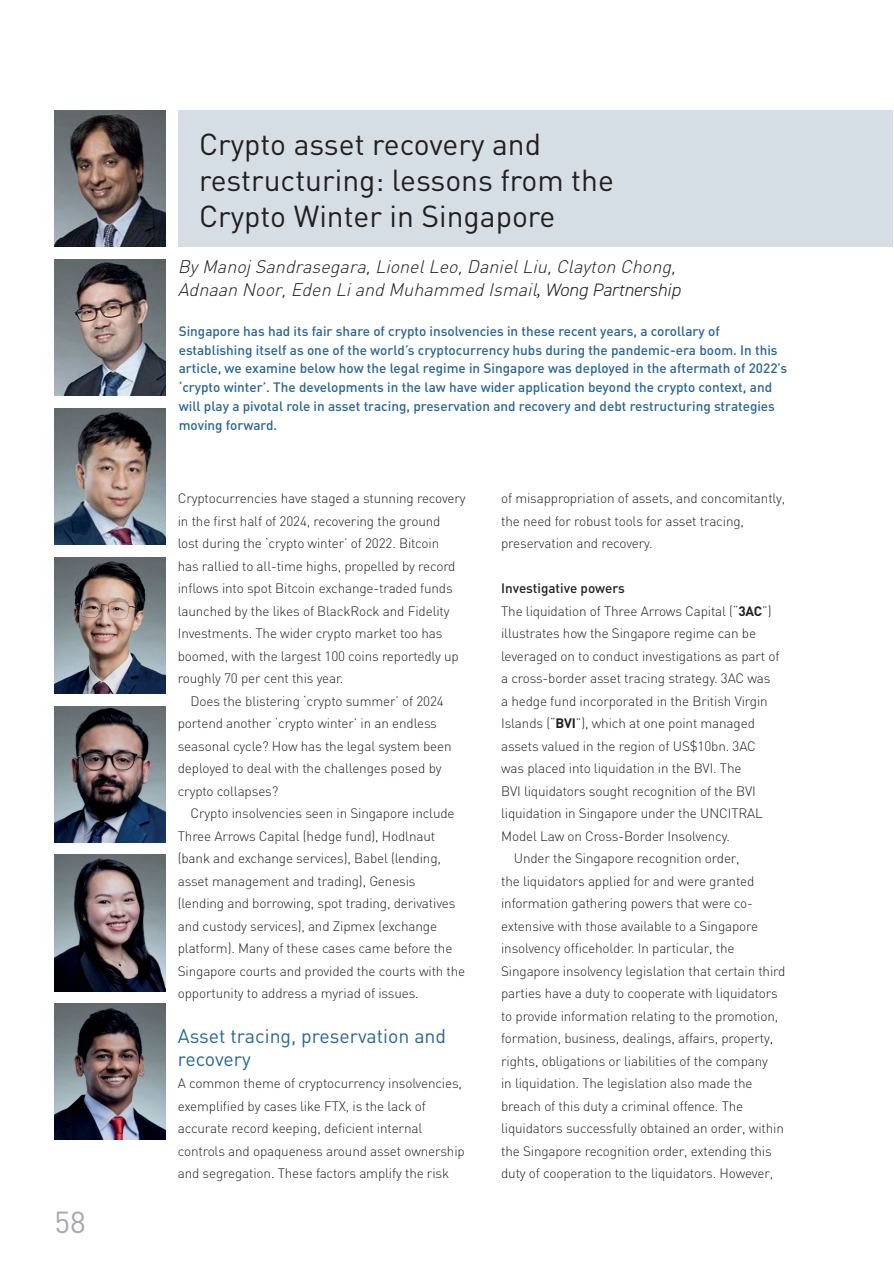
<style>
.page{position:relative;width:894px;height:1264px;background:#fff}
.page>*{position:absolute;margin:0;border:0;box-sizing:border-box;transform-origin:0 0}
.t1{font:30px/36px "DIN";color:#231f20}
.t2{font:30px "DIN";color:#a8a9ad}
.t3{font:19.5px/22.5px "DIN";color:#286698}
.t4{font:italic 300 18px/22.5px "DIN";color:#231f20}
.t5{font:300 13.5px/22.5px "DIN";letter-spacing:-.01em;color:#231f20}
.t6{font:500 13.5px/18.8px "DIN";color:#286698}
.t7{font:500 13.5px "DIN";color:#231f20}
.s1{font-family:"Minion Pro";font-weight:400}
.s2{font-family:"DIN2014"}
.s3{font-weight:700}
</style>
<div class="page">
<div style="left:178px;top:111px;width:714px;height:136px;background:#d5dee4"></div>
<img style="left:54px;top:111px;width:111px;height:136px">
<img style="left:54px;top:557px;width:111px;height:136px">
<img style="left:54px;top:259px;width:111px;height:137px">
<img style="left:54px;top:706px;width:111px;height:136px">
<img style="left:54px;top:408px;width:111px;height:136px">
<img style="left:54px;top:855px;width:111px;height:136px">
<img style="left:54px;top:1004px;width:111px;height:136px">
<h1 class="t2" style="left:54px;top:1203px;width:33px">58</h1>
<h1 class="t1" style="left:199px;top:126px;width:416px">Crypto asset recovery and restructuring: lessons from the<br>Crypto Winter in Singapore</h1>
<h3 class="t4" style="left:178px;top:255px;width:504px">ByManoj Sandrasegara,LionelLeo,DanielLiu,Clayton Chong,<br>Adnaan Noor,Eden Liand Muhammed Ismail<span class="s1">,</span> <span class="s2">Wong Partnersh ip</span></h3>
<p class="t6" style="left:179px;top:321px;width:610px">Singapore has had its fair share of crypto insolvencies in these recent years, a corollary of establishing itself as one of the world’s cryptocurrency hubs during the pandemic-era boom. In this article, we examine below how the legal regime in Singapore was deployed in the aftermath of 2022’s ‘crypto winter’. The developments in the law have wider application beyond the crypto context, and will play a pivotal role in asset tracing, preservation and recovery and debt restructuring strategies moving forward.</p>
<p class="t5" style="left:178px;top:487px;width:289px">Cryptocurrencies have staged a stunning recovery</p>
<p class="t5" style="left:178px;top:509px;width:264px">in the first half of 2024, recovering the ground</p>
<p class="t5" style="left:178px;top:532px;width:263px">lost during the ‘crypto winter’ of 2022. Bitcoin</p>
<p class="t5" style="left:178px;top:554px;width:279px">has rallied to all-time highs, propelled by record</p>
<p class="t5" style="left:178px;top:577px;width:276px">inflows into spot Bitcoin exchange-traded funds</p>
<p class="t5" style="left:178px;top:599px;width:273px">launched by the likes of BlackRock and Fidelity</p>
<p class="t5" style="left:178px;top:622px;width:266px">Investments. The wider crypto market too has</p>
<p class="t5" style="left:178px;top:644px;width:282px">boomed, with the largest 100 coins reportedly up</p>
<p class="t5" style="left:178px;top:667px;width:167px">roughly 70 per cent this year.</p>
<p class="t5" style="left:190px;top:689px;width:255px">Does the blistering ‘crypto summer’ of 2024</p>
<p class="t5" style="left:178px;top:712px;width:260px">portend another ‘crypto winter’ in an endless</p>
<p class="t5" style="left:178px;top:734px;width:275px">seasonal cycle? How has the legal system been</p>
<p class="t5" style="left:178px;top:757px;width:265px">deployed to deal with the challenges posed by</p>
<p class="t5" style="left:178px;top:779px;width:102px">crypto collapses?</p>
<p class="t5" style="left:190px;top:802px;width:265px">Crypto insolvencies seen in Singapore include</p>
<p class="t5" style="left:178px;top:824px;width:259px">Three Arrows Capital (hedge fund), Hodlnaut</p>
<p class="t5" style="left:178px;top:847px;width:265px">(bank and exchange services), Babel (lending,</p>
<p class="t5" style="left:178px;top:869px;width:239px">asset management and trading), Genesis</p>
<p class="t5" style="left:178px;top:892px;width:279px">(lending and borrowing, spot trading, derivatives</p>
<p class="t5" style="left:178px;top:914px;width:261px">and custody services), and Zipmex (exchange</p>
<p class="t5" style="left:178px;top:937px;width:276px">platform). Many of these cases came before the</p>
<p class="t5" style="left:178px;top:959px;width:289px">Singapore courts and provided the courts with the</p>
<p class="t5" style="left:178px;top:982px;width:242px">opportunity to address a myriad of issues.</p>
<h2 class="t3" style="left:178px;top:1024px;width:270px">Asset tracing, preservation and recovery</h2>
<p class="t5" style="left:178px;top:1072px;width:288px">A common theme of cryptocurrency insolvencies, exemplified by cases like FTX, is the lack of accurate record keeping, deficient internal controls and opaqueness around asset ownership and segregation. These factors amplify the risk</p>
<p class="t5" style="left:501px;top:487px;width:285px">of misappropriation of assets, and concomitantly, the need for robust tools for asset tracing, preservation and recovery.</p>
<p class="t7" style="left:501px;top:579px;width:125px">Investigative powers</p>
<p class="t5" style="left:501px;top:599px;width:272px">The liquidation of Three Arrows Capital (“<span class="s3">3AC</span>”)</p>
<p class="t5" style="left:501px;top:622px;width:256px">illustrates how the Singapore regime can be</p>
<p class="t5" style="left:501px;top:644px;width:280px">leveraged on to conduct investigations as part of</p>
<p class="t5" style="left:501px;top:667px;width:271px">a cross-border asset tracing strategy. 3AC was</p>
<p class="t5" style="left:501px;top:689px;width:268px">a hedge fund incorporated in the British Virgin</p>
<p class="t5" style="left:501px;top:712px;width:255px">Islands (“<span class="s3">BVI</span>”), which at one point managed</p>
<p class="t5" style="left:501px;top:734px;width:256px">assets valued in the region of US$10bn. 3AC</p>
<p class="t5" style="left:501px;top:757px;width:242px">was placed into liquidation in the BVI. The</p>
<p class="t5" style="left:501px;top:779px;width:256px">BVI liquidators sought recognition of the BVI</p>
<p class="t5" style="left:501px;top:802px;width:263px">liquidation in Singapore under the UNCITRAL</p>
<p class="t5" style="left:501px;top:824px;width:230px">Model Law on Cross-Border Insolvency.</p>
<p class="t5" style="left:514px;top:847px;width:227px">Under the Singapore recognition order,</p>
<p class="t5" style="left:501px;top:869px;width:255px">the liquidators applied for and were granted</p>
<p class="t5" style="left:501px;top:892px;width:253px">information gathering powers that were co-</p>
<p class="t5" style="left:501px;top:914px;width:258px">extensive with those available to a Singapore</p>
<p class="t5" style="left:501px;top:937px;width:235px">insolvency officeholder. In particular, the</p>
<p class="t5" style="left:501px;top:959px;width:286px">Singapore insolvency legislation that certain third</p>
<p class="t5" style="left:501px;top:982px;width:278px">parties have a duty to cooperate with liquidators</p>
<p class="t5" style="left:501px;top:1004px;width:279px">to provide information relating to the promotion,</p>
<p class="t5" style="left:501px;top:1027px;width:273px">formation, business, dealings, affairs, property,</p>
<p class="t5" style="left:501px;top:1049px;width:268px">rights, obligations or liabilities of the company</p>
<p class="t5" style="left:501px;top:1072px;width:253px">in liquidation. The legislation also made the</p>
<p class="t5" style="left:501px;top:1094px;width:244px">breach of this duty a criminal offence. The</p>
<p class="t5" style="left:501px;top:1117px;width:284px">liquidators successfully obtained an order, within</p>
<p class="t5" style="left:501px;top:1139px;width:272px">the Singapore recognition order, extending this</p>
<p class="t5" style="left:501px;top:1162px;width:274px">duty of cooperation to the liquidators. However,</p>
</div>
